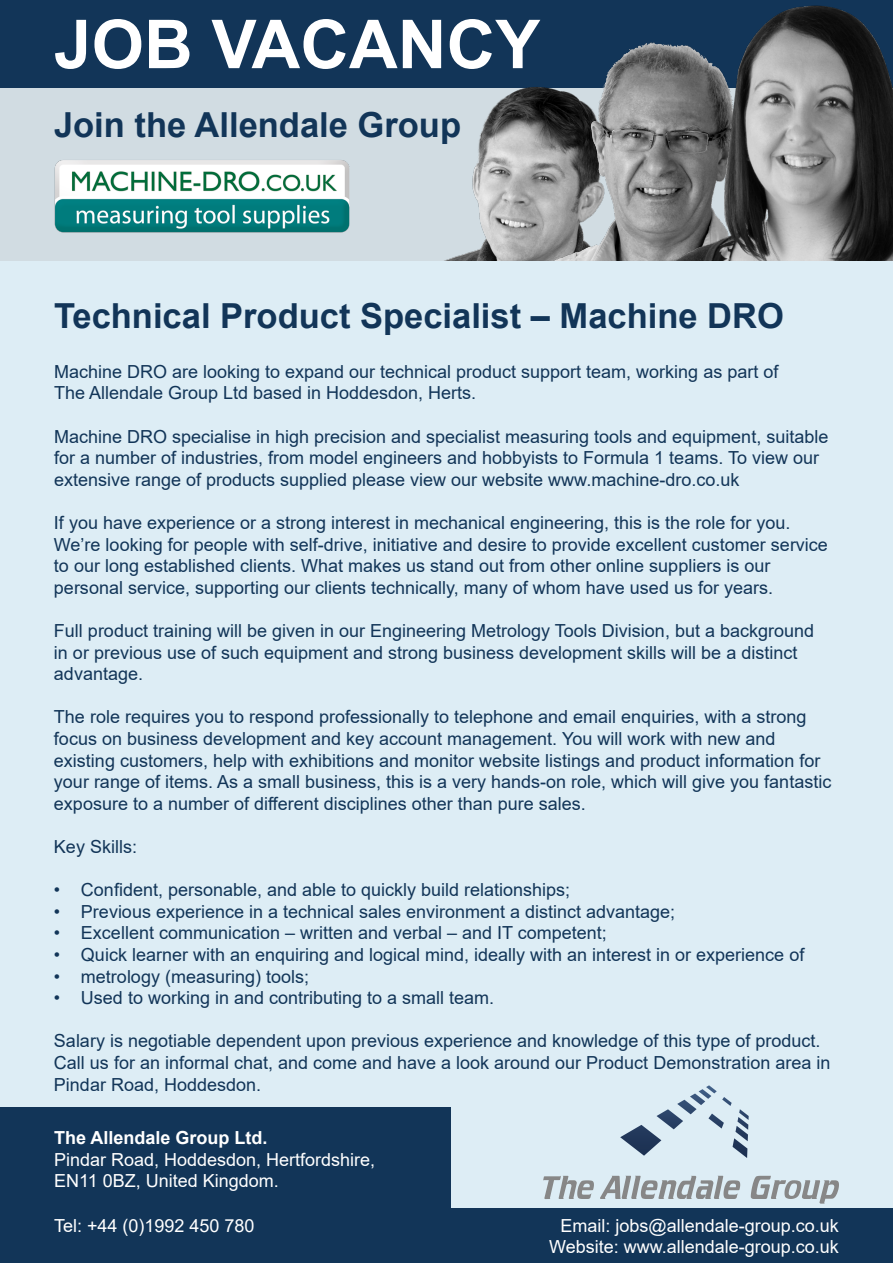
<style>
.page{position:relative;width:893px;height:1263px;background:#ddedf5}
.page>*{position:absolute;margin:0;border:0;box-sizing:border-box;transform-origin:0 0}
.t1{font:700 67.5px "Arial";color:#fff}
.t2{font:700 34.5px "Arial";color:#123558}
.t3{font:18px/21.6px "Arial";color:#123558}
.t4{font:18px/21.6px "Arial";color:#fff}
.t5{font:700 18px "Arial";color:#fff}
</style>
<div class="page">
<div style="left:0;top:79px;width:893px;height:181px;background:#d1dce2"></div>
<div style="left:0;top:1209px;width:893px;height:54px;background:#123558"></div>
<div style="left:0;top:0;width:893px;height:87px;background:#123558"></div>
<div style="left:0;top:1107px;width:451px;height:104px;background:#123558"></div>
<svg style="left:620px;top:1085px;width:129px;height:73px"></svg>
<svg style="left:543px;top:1176px;width:51px;height:23px"></svg>
<svg style="left:600px;top:1176px;width:140px;height:23px"></svg>
<svg style="left:751px;top:1176px;width:88px;height:27px"></svg>
<img style="left:443px;top:87px;width:107px;height:173px">
<img style="left:550px;top:42px;width:124px;height:218px">
<img style="left:674px;top:5px;width:219px;height:255px">
<img style="left:54px;top:160px;width:296px;height:73px">
<h1 class="t1" style="left:54px;top:-3px;width:488px">JOB VACANCY</h1>
<h2 class="t2" style="left:54px;top:100px;width:409px">Join the Allendale Group</h2>
<h2 class="t2" style="left:54px;top:292px;width:731px">Technical Product Specialist – Machine DRO</h2>
<p class="t3" style="left:54px;top:360px;width:726px">Machine DRO are looking to expand our technical product support team, working as part of<br>The Allendale Group Ltd based in Hoddesdon, Herts.</p>
<p class="t3" style="left:54px;top:425px;width:776px">Machine DRO specialise in high precision and specialist measuring tools and equipment, suitable for a number of industries, from model engineers and hobbyists to Formula 1 teams. To view our extensive range of products supplied please view our website www.machine-dro.co.uk</p>
<p class="t3" style="left:54px;top:512px;width:775px">If you have experience or a strong interest in mechanical engineering, this is the role for you.<br>We’re looking for people with self-drive, initiative and desire to provide excellent customer service to our long established clients. What makes us stand out from other online suppliers is our personal service, supporting our clients technically, many of whom have used us for years.</p>
<p class="t3" style="left:54px;top:620px;width:762px">Full product training will be given in our Engineering Metrology Tools Division, but a background in or previous use of such equipment and strong business development skills will be a distinct advantage.</p>
<p class="t3" style="left:54px;top:706px;width:779px">The role requires you to respond professionally to telephone and email enquiries, with a strong focus on business development and key account management. You will work with new and existing customers, help with exhibitions and monitor website listings and product information for your range of items. As a small business, this is a very hands-on role, which will give you fantastic exposure to a number of different disciplines other than pure sales.</p>
<p class="t3" style="left:54px;top:836px;width:85px">Key Skills:</p>
<p class="t3" style="left:54px;top:879px;width:518px">• Confident, personable, and able to quickly build relationships;</p>
<p class="t3" style="left:54px;top:900px;width:623px">• Previous experience in a technical sales environment a distinct advantage;</p>
<p class="t3" style="left:54px;top:922px;width:554px">• Excellent communication – written and verbal – and IT competent;</p>
<p class="t3" style="left:54px;top:944px;width:752px">• Quick learner with an enquiring and logical mind, ideally with an interest in or experience of</p>
<p class="t3" style="left:54px;top:965px;width:257px">• metrology (measuring) tools;</p>
<p class="t3" style="left:54px;top:987px;width:442px">• Used to working in and contributing to a small team.</p>
<p class="t3" style="left:54px;top:1030px;width:778px">Salary is negotiable dependent upon previous experience and knowledge of this type of product.<br>Call us for an informal chat, and come and have a look around our Product Demonstration area in<br>Pindar Road, Hoddesdon.</p>
<p class="t5" style="left:54px;top:1125px;width:215px">The Allendale Group Ltd.</p>
<p class="t4" style="left:54px;top:1148px;width:323px">Pindar Road, Hoddesdon, Hertfordshire,<br>EN11 0BZ, United Kingdom.</p>
<p class="t4" style="left:54px;top:1214px;width:202px">Tel: +44 (0)1992 450 780</p>
<p class="t4" style="left:549px;top:1214px;width:291px;text-align:right">Email: jobs@allendale-group.co.uk<br>Website: www.allendale-group.co.uk</p>
</div>
